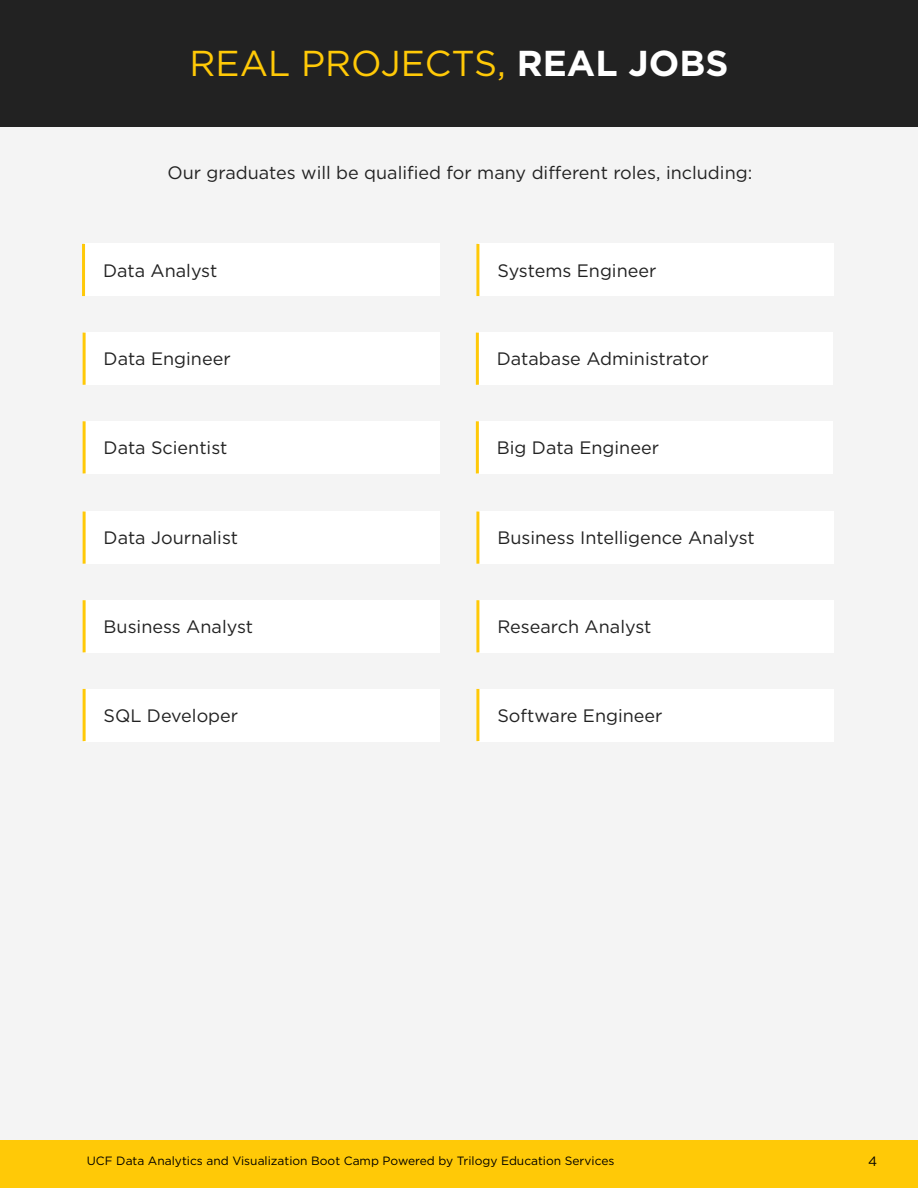
<style>
.page{position:relative;width:918px;height:1188px;background:#fff}
.page>*{position:absolute;margin:0;border:0;box-sizing:border-box;transform-origin:0 0}
.t1{font:36px "Gotham";color:#ffc907}
.t2{font:18px "Gotham";color:#222}
.t3{font:13.5px "Gotham";color:#000}
.t4{font:12px "Gotham";color:#000}
.s1{font-weight:700;color:#fff}
</style>
<div class="page">
<div style="left:0;top:1140px;width:918px;height:48px;background:#ffc907"></div>
<div style="left:0;top:0;width:918px;height:130px;background:#222"></div>
<div style="left:0;top:127px;width:918px;height:1013px;background:#f4f4f4"></div>
<div style="left:84px;top:244px;width:356px;height:52px;background:#fff"></div>
<hr style="left:82px;top:244px;width:3px;height:52px;background:#ffc907">
<div style="left:477px;top:333px;width:356px;height:52px;background:#fff"></div>
<hr style="left:476px;top:333px;width:3px;height:52px;background:#ffc907">
<div style="left:84px;top:333px;width:356px;height:52px;background:#fff"></div>
<hr style="left:83px;top:333px;width:3px;height:52px;background:#ffc907">
<div style="left:477px;top:421px;width:356px;height:52px;background:#fff"></div>
<hr style="left:476px;top:421px;width:3px;height:52px;background:#ffc907">
<div style="left:84px;top:421px;width:356px;height:52px;background:#fff"></div>
<hr style="left:83px;top:421px;width:3px;height:52px;background:#ffc907">
<div style="left:478px;top:512px;width:356px;height:52px;background:#fff"></div>
<hr style="left:476px;top:512px;width:3px;height:52px;background:#ffc907">
<div style="left:84px;top:512px;width:356px;height:52px;background:#fff"></div>
<hr style="left:83px;top:512px;width:3px;height:52px;background:#ffc907">
<div style="left:478px;top:600px;width:356px;height:52px;background:#fff"></div>
<hr style="left:476px;top:600px;width:3px;height:52px;background:#ffc907">
<div style="left:84px;top:600px;width:356px;height:52px;background:#fff"></div>
<hr style="left:83px;top:600px;width:3px;height:52px;background:#ffc907">
<div style="left:478px;top:689px;width:356px;height:52px;background:#fff"></div>
<hr style="left:476px;top:689px;width:3px;height:52px;background:#ffc907">
<div style="left:84px;top:689px;width:356px;height:52px;background:#fff"></div>
<hr style="left:83px;top:689px;width:3px;height:52px;background:#ffc907">
<div style="left:478px;top:244px;width:356px;height:52px;background:#fff"></div>
<hr style="left:476px;top:244px;width:3px;height:52px;background:#ffc907">
<h1 class="t1" style="left:190px;top:43px;width:540px">REAL PROJECTS, <span class="s1">REAL JOBS</span></h1>
<p class="t2" style="left:167px;top:163px;width:586px">Our graduates will be qualified for many different roles, including:</p>
<p class="t2" style="left:103px;top:260px;width:116px">Data Analyst</p>
<p class="t2" style="left:497px;top:260px;width:160px">Systems Engineer</p>
<p class="t2" style="left:104px;top:349px;width:129px">Data Engineer</p>
<p class="t2" style="left:497px;top:349px;width:214px">Database Administrator</p>
<p class="t2" style="left:104px;top:438px;width:125px">Data Scientist</p>
<p class="t2" style="left:497px;top:438px;width:164px">Big Data Engineer</p>
<p class="t2" style="left:104px;top:528px;width:136px">Data Journalist</p>
<p class="t2" style="left:497px;top:528px;width:259px">Business Intelligence Analyst</p>
<p class="t2" style="left:104px;top:617px;width:151px">Business Analyst</p>
<p class="t2" style="left:497px;top:617px;width:155px">Research Analyst</p>
<p class="t2" style="left:104px;top:705px;width:136px">SQL Developer</p>
<p class="t2" style="left:497px;top:705px;width:167px">Software Engineer</p>
<p class="t4" style="left:87px;top:1154px;width:529px">UCF Data Analytics and Visualization Boot Camp Powered by Trilogy Education Services</p>
<p class="t3" style="left:868px;top:1154px;width:11px">4</p>
</div>
